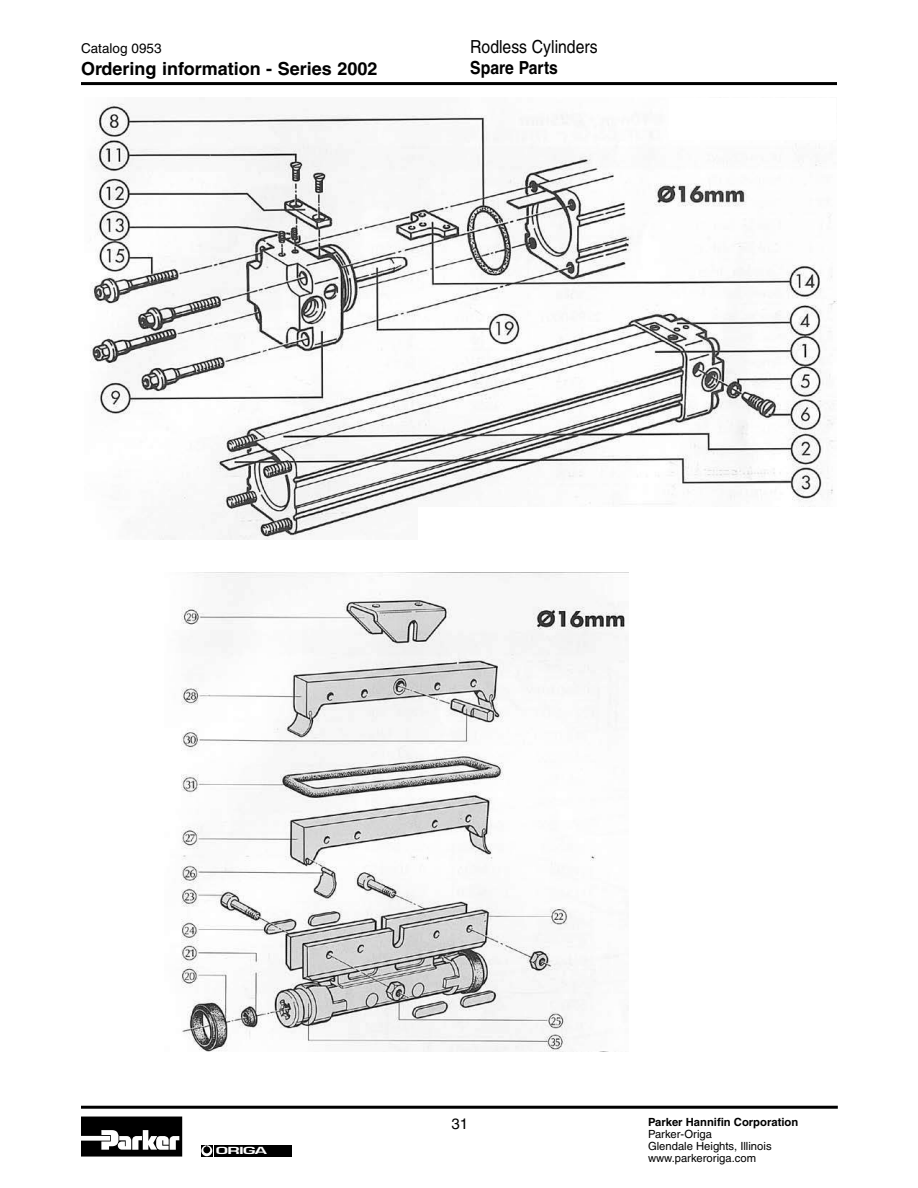
<style>
.page{position:relative;width:918px;height:1188px;background:#fff}
.page>*{position:absolute;margin:0;border:0;box-sizing:border-box;transform-origin:0 0}
.t1{font:700 18px "Helvetica";color:#000}
.t2{font:18px "Helvetica";color:#000;scale:.88 1}
.t3{font:700 18px "Helvetica";color:#000;scale:.88 1}
.t4{font:15px "Helvetica";color:#000}
.t5{font:13.5px "Helvetica";color:#000}
.t6{font:11.25px/12px "Helvetica";color:#000}
.t7{font:700 11.25px "Helvetica";color:#000}
.t8{font:600 9.6px "Eurostile";letter-spacing:-.04em;color:#fff;scale:1.8 1}
</style>
<div class="page">
<hr style="left:81px;top:1106px;width:757px;height:3px;background:#000">
<hr style="left:81px;top:82px;width:756px;height:3px;background:#000">
<svg style="left:81px;top:1117px;width:101px;height:40px"></svg>
<div style="left:214px;top:1145px;width:78px;height:12px;background:#000"></div>
<svg style="left:201px;top:1145px;width:12px;height:12px"></svg>
<svg style="left:201px;top:1145px;width:11px;height:11px"></svg>
<img style="left:90px;top:103px;width:747px;height:437px">
<div style="left:418px;top:507px;width:418px;height:39px;background:#fff"></div>
<div style="left:670px;top:98px;width:166px;height:42px;background:#fff"></div>
<img style="left:181px;top:573px;width:444px;height:478px">
<p class="t5" style="left:81px;top:40px;width:82px">Catalog 0953</p>
<h1 class="t1" style="left:81px;top:57px;width:298px">Ordering information - Series 2002</h1>
<h1 class="t2" style="left:470px;top:36px;width:146px">Rodless Cylinders</h1>
<h1 class="t3" style="left:470px;top:57px;width:101px">Spare Parts</h1>
<p class="t8" style="left:216px;top:1145px;width:30px">ORIGA</p>
<h2 class="t4" style="left:452px;top:1115px;width:18px">31</h2>
<p class="t7" style="left:648px;top:1115px;width:152px">Parker Hannifin Corporation</p>
<p class="t6" style="left:648px;top:1128px;width:125px">Parker-Origa<br>Glendale Heights, Illinois www.parkeroriga.com</p>
</div>
